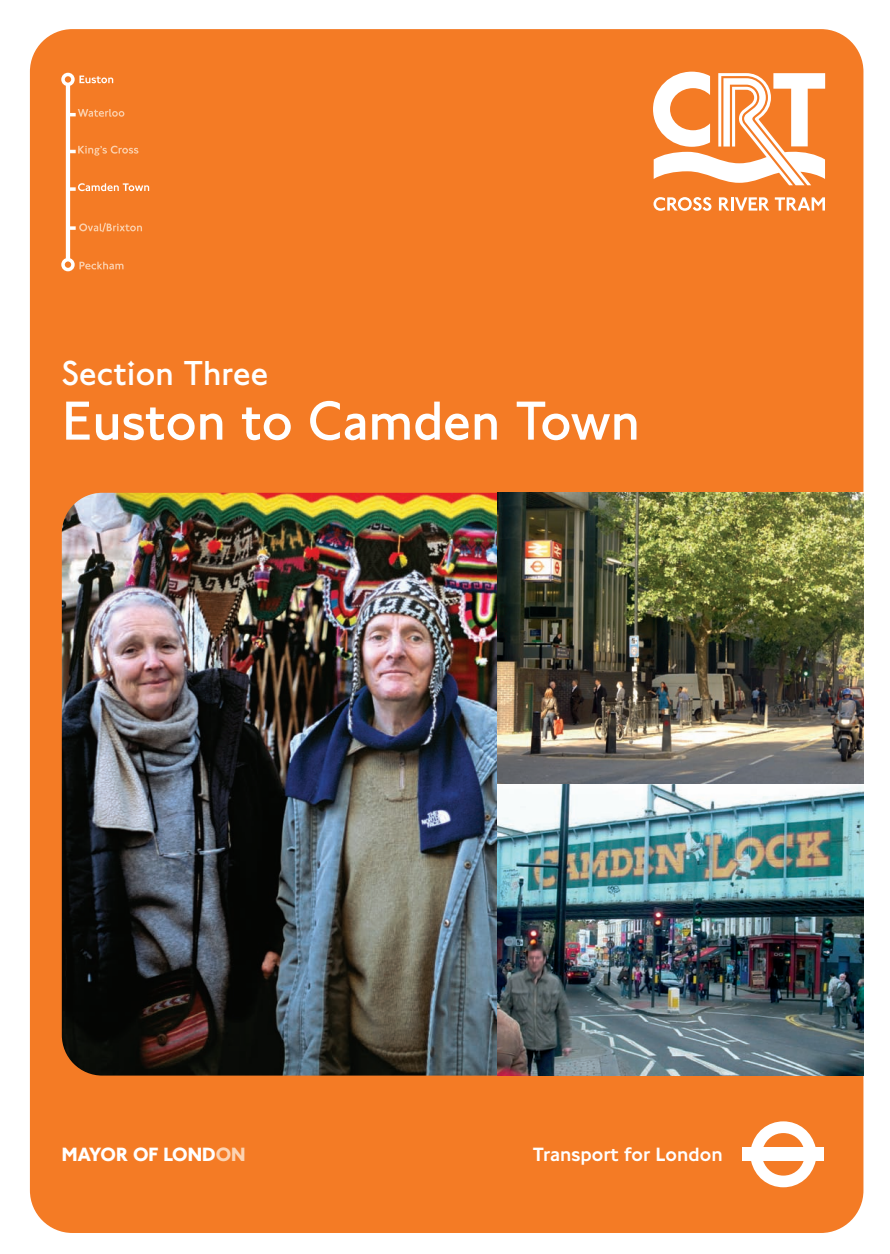
<style>
.page{position:relative;width:890px;height:1254px;background:#fff}
.page>*{position:absolute;margin:0;border:0;box-sizing:border-box;transform-origin:0 0}
.t1{font:700 57px "NJTFL";color:#fff}
.t2{font:700 36px "NJTFL";color:#fff}
.t3{font:500 19.95px "NJTFL";color:#fff}
.t4{font:700 19.95px "NJTFL";color:#fff}
.s1{color:#fcd3b1}
</style>
<div class="page">
<img style="left:29px;top:29px;width:835px;height:1204px">
<p class="t2" style="left:62px;top:361px;width:208px">Section Three</p>
<p class="t1" style="left:62px;top:401px;width:579px">Euston to Camden Town</p>
<p class="t4" style="left:62px;top:1147px;width:185px">MAYOR OF LOND<span class="s1">ON</span></p>
<p class="t3" style="left:533px;top:1147px;width:191px">Transport for London</p>
</div>
